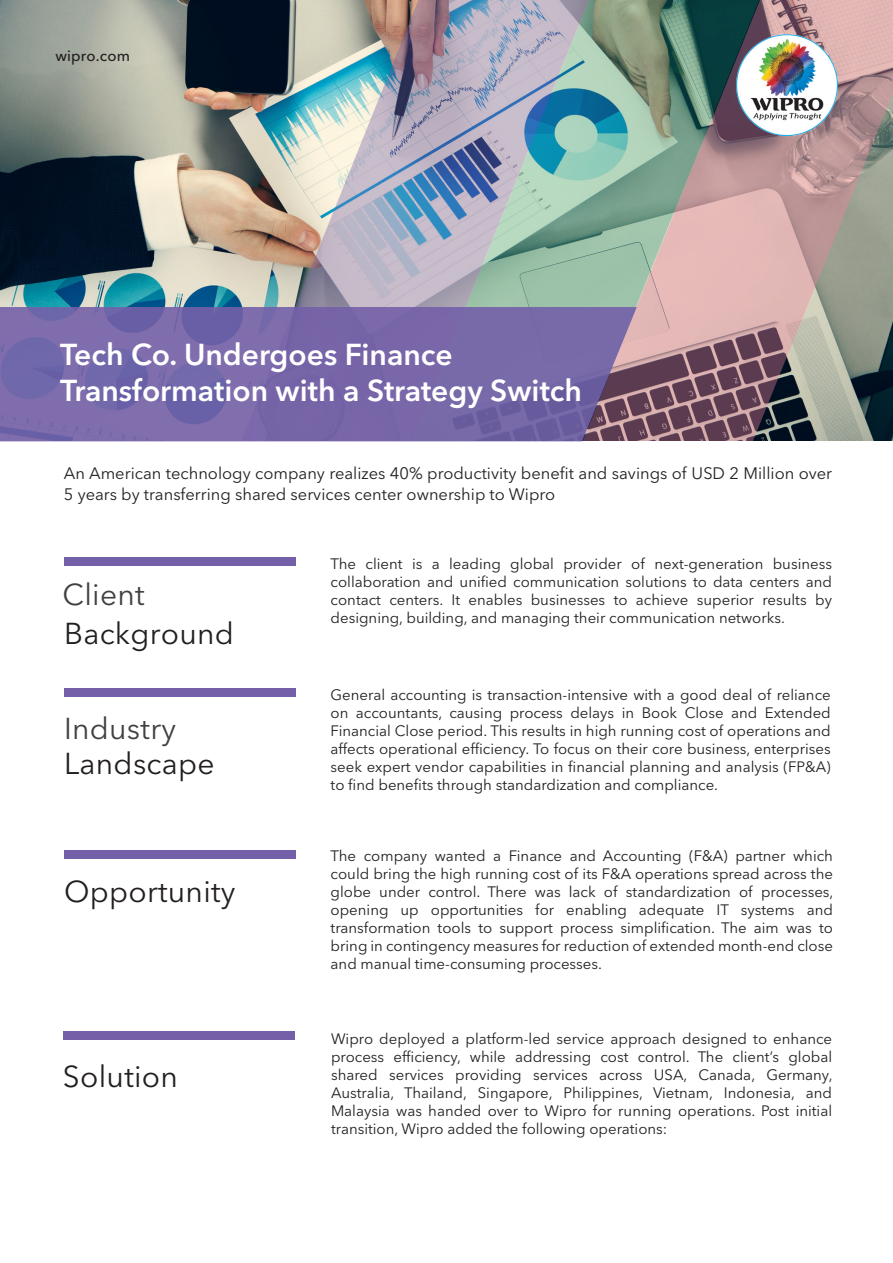
<style>
.page{position:relative;width:893px;height:1263px;background:#fff}
.page>*{position:absolute;margin:0;border:0;box-sizing:border-box;transform-origin:0 0}
.t1{font:600 30px/36px "Avenir Next LT Pro";color:#fff}
.t2{font:30px "Avenir Next LT Pro";letter-spacing:.01em;color:#231f20}
.t3{font:30px "Avenir Next LT Pro";letter-spacing:.01em;color:#414042}
.t4{font:16.5px/21px "Avenir Next LT Pro";color:#231f20}
.t5{font:15px/18px "Avenir Next LT Pro";color:#231f20;text-align:justify}
.t6{font:500 15px "Avenir Next LT Pro";letter-spacing:.01em;color:#231f20}
</style>
<div class="page">
<svg style="left:0;top:0;width:59px;height:307px"></svg>
<svg style="left:59px;top:0;width:171px;height:307px"></svg>
<img style="left:230px;top:0;width:663px;height:441px">
<svg style="left:0;top:307px;width:637px;height:134px;fill:#7869a9"></svg>
<div style="left:64px;top:557px;width:232px;height:9px;background:#7460a9"></div>
<div style="left:64px;top:688px;width:232px;height:9px;background:#7460a9"></div>
<div style="left:63px;top:1031px;width:232px;height:9px;background:#7460a9"></div>
<div style="left:64px;top:850px;width:232px;height:8px;background:#7460a9"></div>
<img style="left:732px;top:30px;width:109px;height:110px">
<p class="t6" style="left:56px;top:47px;width:76px">wipro.com</p>
<h1 class="t1" style="left:60px;top:336px;width:523px">Tech Co. Undergoes Finance<br>Transformation with a Strategy Switch</h1>
<p class="t4" style="left:64px;top:463px;width:770px">An American technology company realizes 40% productivity benefit and savings of USD 2 Million over<br>5 years by transferring shared services center ownership to Wipro</p>
<h1 class="t3" style="left:62px;top:577px;width:84px">Client</h1>
<h1 class="t2" style="left:64px;top:616px;width:172px">Background</h1>
<h1 class="t3" style="left:64px;top:711px;width:114px">Industry</h1>
<h1 class="t2" style="left:64px;top:745px;width:152px">Landscape</h1>
<h1 class="t2" style="left:64px;top:874px;width:173px">Opportunity</h1>
<h1 class="t2" style="left:63px;top:1058px;width:117px">Solution</h1>
<p class="t5" style="left:331px;top:555px;width:503px">The client is a leading global provider of next-generation business collaboration and unified communication solutions to data centers and contact centers. It enables businesses to achieve superior results by designing, building, and managing their communication networks.</p>
<p class="t5" style="left:331px;top:686px;width:502px">General accounting is transaction-intensive with a good deal of reliance on accountants, causing process delays in Book Close and Extended Financial Close period. This results in high running cost of operations and affects operational efficiency. To focus on their core business, enterprises seek expert vendor capabilities in financial planning and analysis (FP&amp;A) to find benefits through standardization and compliance.</p>
<p class="t5" style="left:331px;top:847px;width:504px">The company wanted a Finance and Accounting (F&amp;A) partner which could bring the high running cost of its F&amp;A operations spread across the globe under control. There was lack of standardization of processes, opening up opportunities for enabling adequate IT systems and transformation tools to support process simplification. The aim was to bring in contingency measures for reduction of extended month-end close and manual time-consuming processes.</p>
<p class="t5" style="left:331px;top:1029px;width:503px">Wipro deployed a platform-led service approach designed to enhance process efficiency, while addressing cost control. The client’s global shared services providing services across USA, Canada, Germany, Australia, Thailand, Singapore, Philippines, Vietnam, Indonesia, and Malaysia was handed over to Wipro for running operations. Post initial transition, Wipro added the following operations:</p>
</div>
